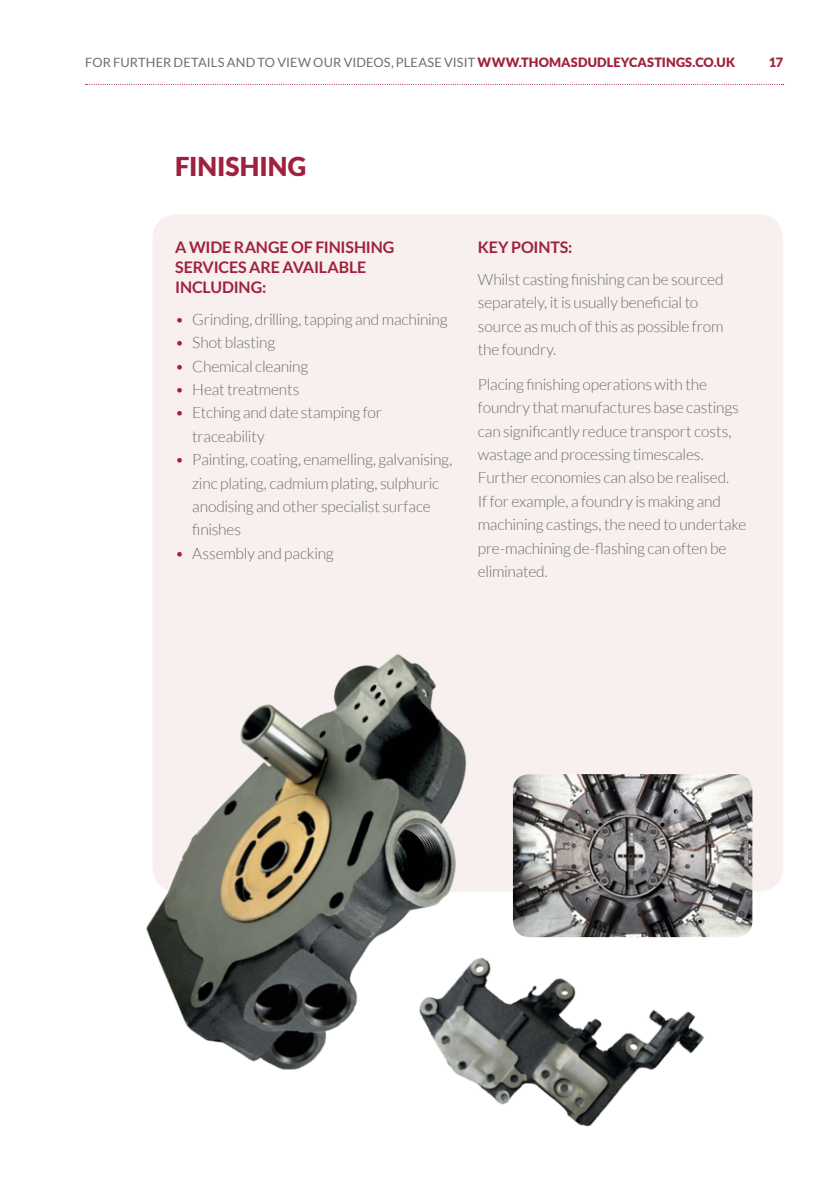
<style>
.page{position:relative;width:840px;height:1191px;background:#fff}
.page>*{position:absolute;margin:0;border:0;box-sizing:border-box;transform-origin:0 0}
.t1{font:900 26px "Lato";color:#a0213d}
.t2{font:700 16px/20px "Lato";letter-spacing:-.01em;color:#a0213d}
.t3{font:300 15.6px/23.4px "Lato";letter-spacing:-.015em;color:#6c6d70}
.t4{font:12.8px "Lato";letter-spacing:.01em;color:#6c6d70}
.t5{font:900 12.8px "Lato";color:#a0213d}
.s1{font-weight:900;color:#a0213d}
.s2{color:#a0213d}
</style>
<div class="page">
<svg style="left:86px;top:84px;width:697px;height:1px"></svg>
<div style="left:152px;top:214px;width:630px;height:677px;background:#f7f0ee;border-radius:24px"></div>
<img style="left:512px;top:774px;width:240px;height:163px">
<img style="left:146px;top:654px;width:321px;height:416px">
<img style="left:393px;top:869px;width:324px;height:258px">
<p class="t4" style="left:85px;top:55px;width:651px">FOR FURTHER DETAILS AND TO VIEW OUR VIDEOS, PLEASE VISIT <span class="s1">WWW.THOMASDUDLEYCASTINGS.CO.UK</span></p>
<p class="t5" style="left:768px;top:55px;width:16px">17</p>
<h1 class="t1" style="left:175px;top:152px;width:132px">FINISHING</h1>
<p class="t2" style="left:175px;top:237px;width:220px">A WIDE RANGE OF FINISHING<br>SERVICES ARE AVAILABLE<br>INCLUDING:</p>
<p class="t3" style="left:175px;top:307px;width:274px"><span class="s2">•</span> Grinding, drilling, tapping and machining</p>
<p class="t3" style="left:175px;top:331px;width:101px"><span class="s2">•</span> Shot blasting</p>
<p class="t3" style="left:175px;top:354px;width:135px"><span class="s2">•</span> Chemical cleaning</p>
<p class="t3" style="left:175px;top:378px;width:126px"><span class="s2">•</span> Heat treatments</p>
<p class="t3" style="left:192px;top:401px;width:191px;text-indent:-17px"><span class="s2">•</span> Etching and date stamping for traceability</p>
<p class="t3" style="left:192px;top:448px;width:261px;text-indent:-17px"><span class="s2">•</span> Painting, coating, enamelling, galvanising, zinc plating, cadmium plating, sulphuric anodising and other specialist surface finishes</p>
<p class="t3" style="left:175px;top:541px;width:160px"><span class="s2">•</span> Assembly and packing</p>
<p class="t2" style="left:477px;top:237px;width:96px">KEY POINTS:</p>
<p class="t3" style="left:477px;top:267px;width:247px">Whilst casting finishing can be sourced separately, it is usually beneficial to source as much of this as possible from the foundry.</p>
<p class="t3" style="left:477px;top:372px;width:270px">Placing finishing operations with the foundry that manufactures base castings can significantly reduce transport costs, wastage and processing timescales.<br>Further economies can also be realised.<br>If for example, a foundry is making and machining castings, the need to undertake pre-machining de-flashing can often be eliminated.</p>
</div>
